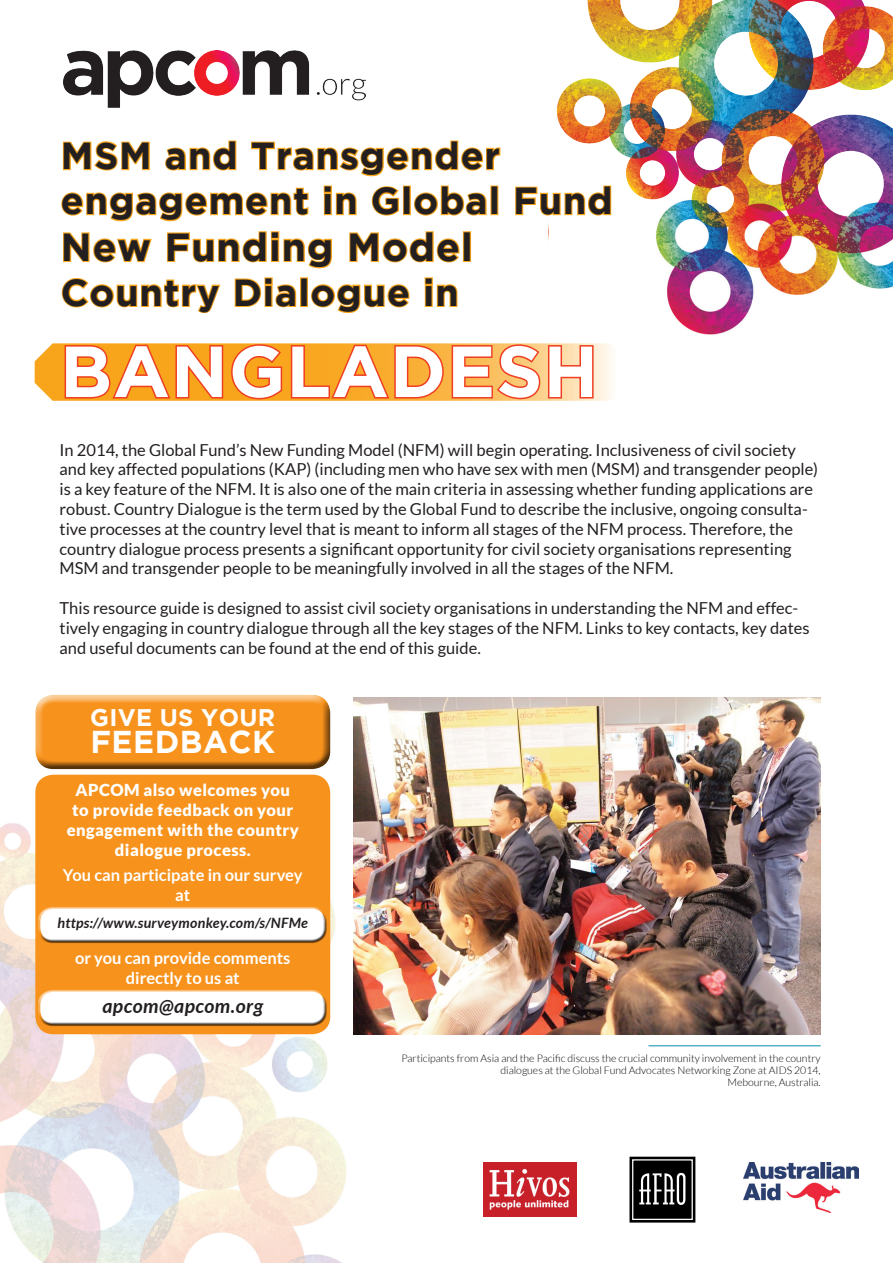
<style>
.page{position:relative;width:893px;height:1263px;background:#fff}
.page>*{position:absolute;margin:0;border:0;box-sizing:border-box;transform-origin:0 0}
.t1{font:700 72px "Gotham";letter-spacing:.015em;color:#fff}
.t2{font:700 39px "Gotham";color:#231f20}
.t3{font:700 37.5px/45px "Gotham";letter-spacing:.025em;color:#231f20}
.t4{font:700 31.5px "Gotham";color:#fff}
.t5{font:700 24px "Gotham";letter-spacing:.015em;color:#fff}
.t6{font:italic 700 19.5px "Lato";letter-spacing:.025em;color:#231f20}
.t7{font:16.5px/19.8px "Lato";color:#231f20}
.t8{font:900 16.5px/19.8px "Lato";letter-spacing:.025em;color:#fff;text-align:center}
.t9{font:700 16.5px/19.8px "Lato";color:#fff;text-align:center}
.t10{font:italic 700 14.25px "Lato";letter-spacing:.02em;color:#231f20}
.t11{font:300 10.5px/12px "Lato";color:#0c0806;text-align:right}
</style>
<div class="page">
<img style="left:0;top:799px;width:367px;height:464px">
<div style="left:35px;top:775px;width:295px;height:259px;background:#f7931d;border-radius:18px"></div>
<div style="left:629px;top:1157px;width:66px;height:65px;background:#000"></div>
<div style="left:632px;top:1159px;width:61px;height:61px;border:1px solid #fff"></div>
<svg style="left:639px;top:1173px;width:47px;height:32px"></svg>
<img style="left:744px;top:1162px;width:115px;height:51px">
<img style="left:483px;top:1162px;width:93px;height:55px">
<img style="left:548px;top:0;width:345px;height:335px">
<div style="left:549px;top:195px;width:80px;height:80px;background:#fff"></div>
<svg style="left:35px;top:343px;width:576px;height:58px;background:#f79a3d"></svg>
<img style="left:353px;top:697px;width:468px;height:337px">
<hr style="left:648px;top:1045px;width:173px;height:1px;background:#008fab">
<div style="left:33px;top:692px;width:297px;height:67px;background:#fff;opacity:.75"></div>
<div style="left:33px;top:698px;width:297px;height:72px;background:#231f20;opacity:.75"></div>
<div style="left:39px;top:989px;width:286px;height:29px;background:#fff;opacity:.75"></div>
<div style="left:40px;top:995px;width:287px;height:31px;background:#231f20;opacity:.75"></div>
<div style="left:39px;top:906px;width:286px;height:29px;background:#fff;opacity:.75"></div>
<div style="left:40px;top:912px;width:287px;height:31px;background:#231f20;opacity:.75"></div>
<svg style="left:62px;top:141px;width:88px;height:30px"></svg>
<svg style="left:165px;top:140px;width:72px;height:31px"></svg>
<svg style="left:251px;top:140px;width:250px;height:37px"></svg>
<svg style="left:61px;top:187px;width:248px;height:35px"></svg>
<svg style="left:323px;top:185px;width:34px;height:31px"></svg>
<svg style="left:371px;top:186px;width:29px;height:30px"></svg>
<div style="left:403px;top:186px;width:8px;height:29px;border:2px solid #f9a51b"></div>
<svg style="left:414px;top:185px;width:73px;height:31px"></svg>
<div style="left:490px;top:186px;width:8px;height:29px;border:2px solid #f9a51b"></div>
<svg style="left:515px;top:184px;width:97px;height:33px"></svg>
<svg style="left:63px;top:232px;width:89px;height:31px"></svg>
<svg style="left:166px;top:231px;width:166px;height:38px"></svg>
<svg style="left:349px;top:231px;width:111px;height:32px"></svg>
<div style="left:463px;top:231px;width:8px;height:31px;border:2px solid #f9a51b"></div>
<svg style="left:61px;top:278px;width:160px;height:36px"></svg>
<svg style="left:234px;top:277px;width:63px;height:31px"></svg>
<div style="left:300px;top:277px;width:8px;height:30px;border:2px solid #f9a51b"></div>
<svg style="left:311px;top:284px;width:99px;height:30px"></svg>
<svg style="left:424px;top:277px;width:34px;height:30px"></svg>
<img style="left:63px;top:50px;width:302px;height:58px">
<h3 class="t3" style="left:61px;top:132px;width:553px">MSM and Transgender engagement in Global Fund</h3>
<h2 class="t2" style="left:61px;top:224px;width:413px">New Funding Model</h2>
<h3 class="t3" style="left:61px;top:269px;width:399px">Country Dialogue in</h3>
<h1 class="t1" style="left:60px;top:330px;width:540px">Bangladesh</h1>
<p class="t7" style="left:60px;top:440px;width:760px">In 2014, the Global Fund’s New Funding Model (NFM) will begin operating. Inclusiveness of civil society and key affected populations (KAP) (including men who have sex with men (MSM) and transgender people) is a key feature of the NFM. It is also one of the main criteria in assessing whether funding applications are robust. Country Dialogue is the term used by the Global Fund to describe the inclusive, ongoing consulta&shy;tive processes at the country level that is meant to inform all stages of the NFM process. Therefore, the country dialogue process presents a significant opportunity for civil society organisations representing MSM and transgender people to be meaningfully involved in all the stages of the NFM.</p>
<p class="t7" style="left:60px;top:598px;width:752px">This resource guide is designed to assist civil society organisations in understanding the NFM and effec&shy;tively engaging in country dialogue through all the key stages of the NFM. Links to key contacts, key dates and useful documents can be found at the end of this guide.</p>
<h3 class="t5" style="left:90px;top:704px;width:186px">Give us your</h3>
<h3 class="t4" style="left:91px;top:724px;width:44px">FEED</h3>
<h3 class="t4" style="left:180px;top:724px;width:97px">BACK</h3>
<p class="t8" style="left:67px;top:780px;width:234px">APCOM also welcomes you to provide feedback on your engagement with the country dialogue process.</p>
<p class="t9" style="left:63px;top:865px;width:241px">You can participate in our survey at</p>
<p class="t10" style="left:57px;top:915px;width:252px">https://www.surveymonkey.com/s/NFMe</p>
<p class="t9" style="left:75px;top:948px;width:217px">or you can provide comments directly to us at</p>
<p class="t6" style="left:102px;top:994px;width:162px">apcom@apcom.org</p>
<p class="t11" style="left:401px;top:1052px;width:421px">Participants from Asia and the Pacific discuss the crucial community involvement in the country dialogues at the Global Fund Advocates Networking Zone at AIDS 2014,<br>Mebourne, Australia.</p>
</div>
